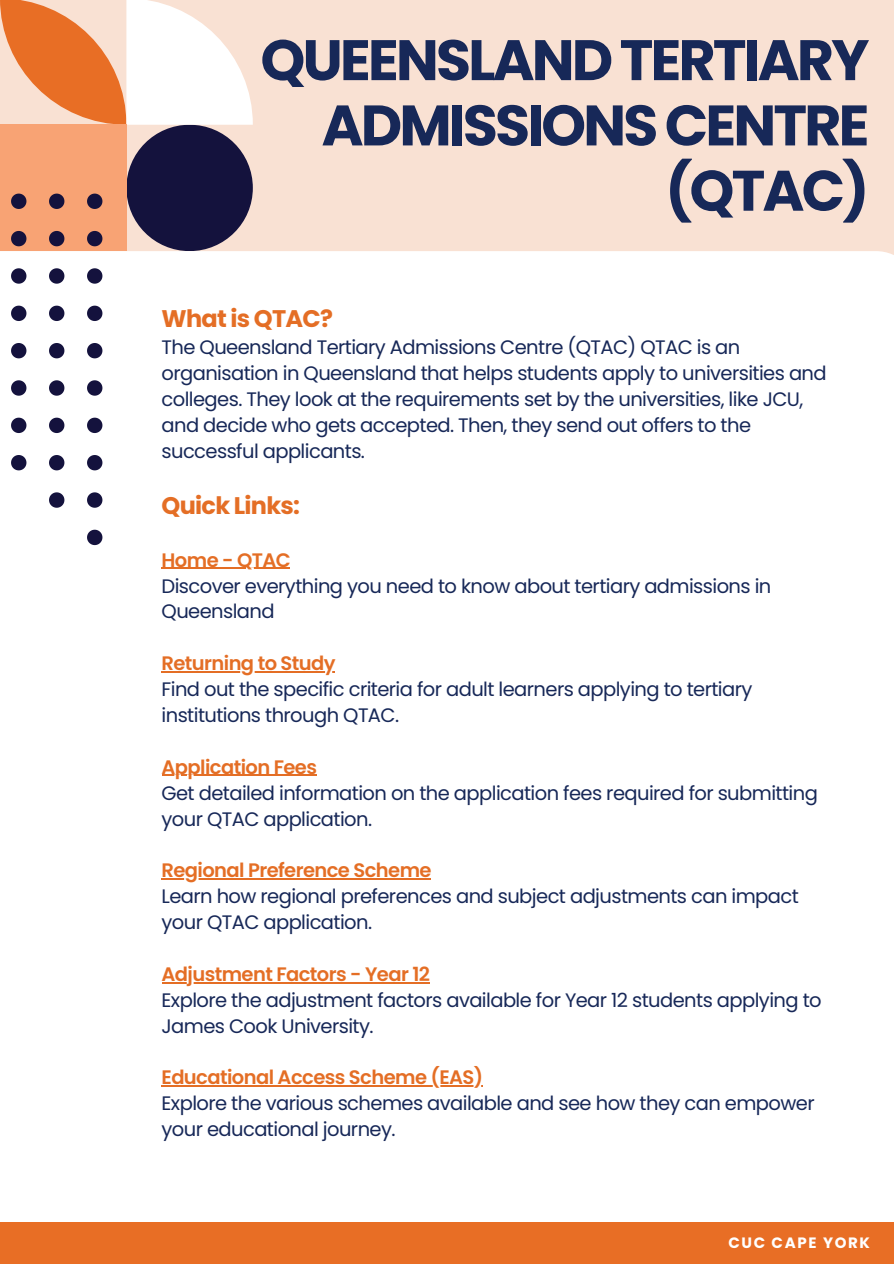
<style>
.page{position:relative;width:894px;height:1264px;background:#fff}
.page>*{position:absolute;margin:0;border:0;box-sizing:border-box;transform-origin:0 0}
.t1{font:700 57px/65.2px "Poppins";letter-spacing:-.05em;color:#172858;text-align:right}
.t2{font:700 24px "Poppins";letter-spacing:-.03em;color:#e46e25}
.t3{font:19.5px/25.8px "Poppins";letter-spacing:-.03em;color:#172858}
.t4{font:700 15px "Poppins";letter-spacing:.11em;color:#fff}
.s1{font-weight:600;color:#e46e25}
</style>
<div class="page">
<div style="left:0;top:0;width:893px;height:1263px;background:#f9e1d3"></div>
<div style="left:0;top:251px;width:893px;height:970px;background:#fff"></div>
<div style="left:126px;top:125px;width:127px;height:126px;background:#14123d;border-radius:50%"></div>
<svg style="left:0;top:0;width:253px;height:125px"></svg>
<div style="left:0;top:125px;width:126px;height:126px;background:#f8a374"></div>
<svg style="left:87px;top:529px;width:15px;height:16px"></svg>
<svg style="left:87px;top:492px;width:15px;height:15px"></svg>
<svg style="left:49px;top:492px;width:15px;height:15px"></svg>
<svg style="left:87px;top:455px;width:15px;height:15px"></svg>
<svg style="left:49px;top:455px;width:15px;height:15px"></svg>
<svg style="left:11px;top:455px;width:15px;height:15px"></svg>
<svg style="left:87px;top:417px;width:15px;height:16px"></svg>
<svg style="left:49px;top:417px;width:15px;height:16px"></svg>
<svg style="left:11px;top:417px;width:15px;height:16px"></svg>
<svg style="left:87px;top:380px;width:15px;height:15px"></svg>
<svg style="left:49px;top:380px;width:15px;height:15px"></svg>
<svg style="left:11px;top:380px;width:15px;height:15px"></svg>
<svg style="left:87px;top:343px;width:15px;height:15px"></svg>
<svg style="left:49px;top:343px;width:15px;height:15px"></svg>
<svg style="left:11px;top:343px;width:15px;height:15px"></svg>
<svg style="left:87px;top:306px;width:15px;height:15px"></svg>
<svg style="left:49px;top:306px;width:15px;height:15px"></svg>
<svg style="left:11px;top:306px;width:15px;height:15px"></svg>
<svg style="left:87px;top:268px;width:15px;height:16px"></svg>
<svg style="left:49px;top:268px;width:15px;height:16px"></svg>
<svg style="left:11px;top:268px;width:15px;height:16px"></svg>
<svg style="left:87px;top:231px;width:15px;height:15px"></svg>
<svg style="left:49px;top:231px;width:15px;height:15px"></svg>
<svg style="left:11px;top:231px;width:15px;height:15px"></svg>
<svg style="left:87px;top:194px;width:15px;height:15px"></svg>
<svg style="left:49px;top:194px;width:15px;height:15px"></svg>
<svg style="left:11px;top:194px;width:15px;height:15px"></svg>
<hr style="left:161px;top:568px;width:129px;height:1px;background:#e46e25">
<hr style="left:161px;top:671px;width:174px;height:1px;background:#e46e25">
<hr style="left:161px;top:775px;width:155px;height:1px;background:#e46e25">
<hr style="left:161px;top:878px;width:270px;height:1px;background:#e46e25">
<hr style="left:161px;top:982px;width:268px;height:1px;background:#e46e25">
<hr style="left:161px;top:1085px;width:321px;height:1px;background:#e46e25">
<div style="left:0;top:1221px;width:893px;height:42px;background:#e86e25"></div>
<p class="t1" style="left:260px;top:28px;width:610px">QUEENSLAND TERTIARY<br>ADMISSIONS CENTRE (QTAC)</p>
<h1 class="t2" style="left:161px;top:302px;width:173px">What is QTAC?</h1>
<h1 class="t3" style="left:161px;top:334px;width:666px">The Queensland Tertiary Admissions Centre (QTAC) QTAC is an organisation in Queensland that helps students apply to universities and colleges. They look at the requirements set by the universities, like JCU, and decide who gets accepted. Then, they send out offers to the successful applicants.</h1>
<p class="t2" style="left:161px;top:488px;width:140px">Quick Links:</p>
<h3 class="t3" style="left:161px;top:547px;width:611px"><span class="s1">Home - QTAC<br></span>Discover everything you need to know about tertiary admissions in<br>Queensland</h3>
<h2 class="t3" style="left:161px;top:650px;width:592px"><span class="s1">Returning to Study<br></span>Find out the specific criteria for adult learners applying to tertiary institutions through QTAC.</h2>
<h3 class="t3" style="left:161px;top:754px;width:657px"><span class="s1">Application Fees<br></span>Get detailed information on the application fees required for submitting your QTAC application.</h3>
<h3 class="t3" style="left:161px;top:857px;width:638px"><span class="s1">Regional Preference Scheme<br></span>Learn how regional preferences and subject adjustments can impact your QTAC application.</h3>
<h3 class="t3" style="left:161px;top:961px;width:661px"><span class="s1">Adjustment Factors - Year 12<br></span>Explore the adjustment factors available for Year 12 students applying to<br>James Cook University.</h3>
<h3 class="t3" style="left:161px;top:1064px;width:654px"><span class="s1">Educational Access Scheme (EAS)<br></span>Explore the various schemes available and see how they can empower your educational journey.</h3>
<h3 class="t4" style="left:728px;top:1231px;width:143px">CUC CAPE YORK</h3>
</div>
